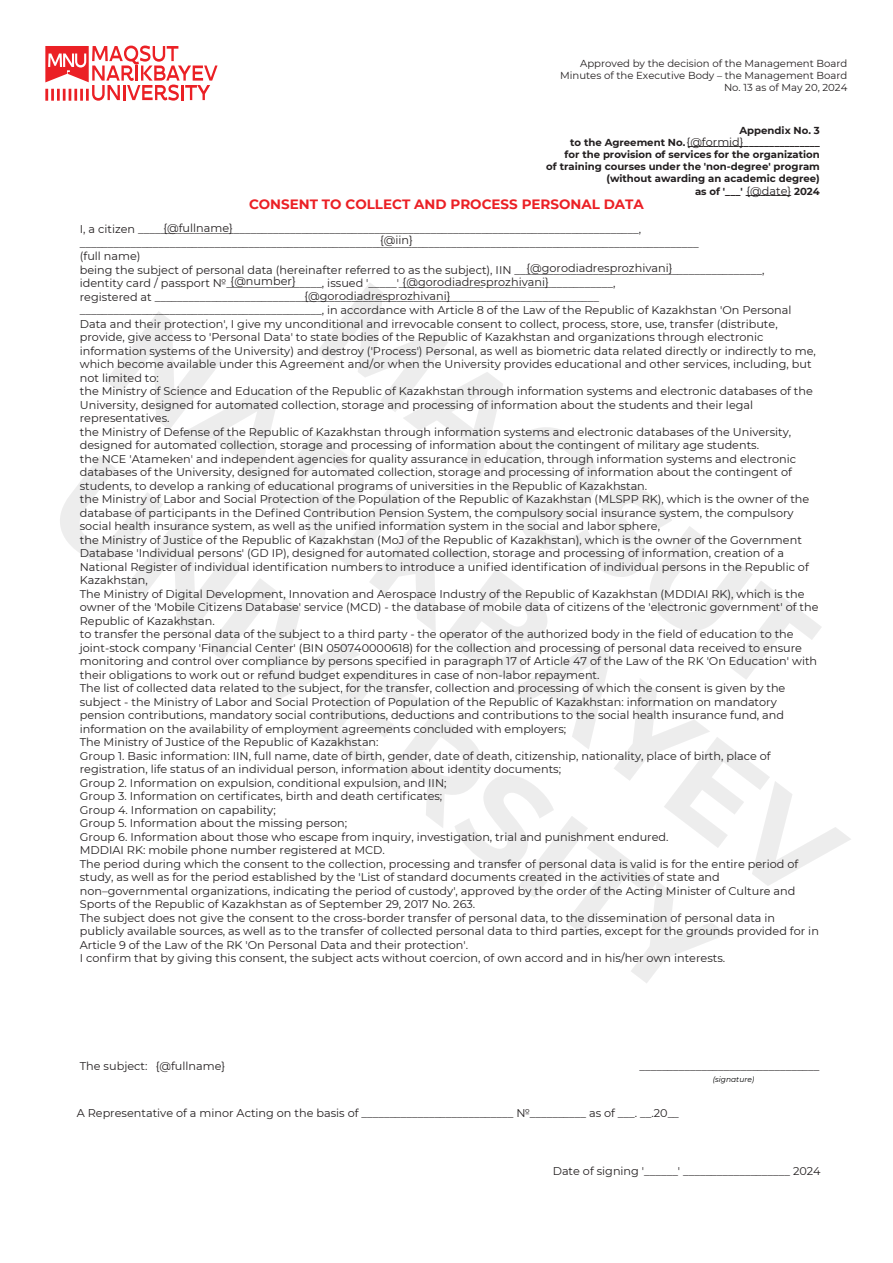
<style>
.page{position:relative;width:893px;height:1263px;background:#fff}
.page>*{position:absolute;margin:0;border:0;box-sizing:border-box;transform-origin:0 0}
.t1{font:700 13.5px "Montserrat";color:#eb2025}
.t2{font:11.25px/13.5px "Montserrat";color:#231f20}
.t3{font:700 10.2px/12.1px "Montserrat";color:#231f20;text-align:right}
.t4{font:10.2px/12.1px "Montserrat";color:#231f20;text-align:right}
.t5{font:italic 7.5px "Montserrat";color:#000001}
</style>
<div class="page">
<svg style="left:60px;top:283px;width:791px;height:700px"></svg>
<svg style="left:45px;top:46px;width:173px;height:55px"></svg>
<p class="t4" style="left:560px;top:57px;width:289px">Approved by the decision of the Management Board<br>Minutes of the Executive Body – the Management Board<br>No. 13 as of May 20, 2024</p>
<p class="t3" style="left:546px;top:124px;width:275px">Appendix No. 3<br>to the Agreement No. __________________________<br>for the provision of services for the organization<br>of training courses under the 'non-degree' program (without awarding an academic degree)<br>as of '___' _________ 2024</p>
<p class="t2" style="left:687px;top:135px;width:59px">{@formid}</p>
<p class="t2" style="left:746px;top:184px;width:46px">{@date}</p>
<p class="t1" style="left:249px;top:195px;width:396px">CONSENT TO COLLECT AND PROCESS PERSONAL DATA</p>
<p class="t2" style="left:80px;top:222px;width:741px">I, a citizen _________________________________________________________________________________________, ______________________________________________________________________________________________________________<br>(full name)<br>being the subject of personal data (hereinafter referred to as the subject), IIN ____________________________________________,<br>identity card / passport №_________________, issued '_____'_______________ _______ _______________,<br>registered at _______________________________________________________________________________ ___________________________________________, in accordance with Article 8 of the Law of the Republic of Kazakhstan 'On Personal Data and their protection', I give my unconditional and irrevocable consent to collect, process, store, use, transfer (distribute, provide, give access to 'Personal Data' to state bodies of the Republic of Kazakhstan and organizations through electronic information systems of the University) and destroy ('Process') Personal, as well as biometric data related directly or indirectly to me, which become available under this Agreement and/or when the University provides educational and other services, including, but not limited to:<br>the Ministry of Science and Education of the Republic of Kazakhstan through information systems and electronic databases of the University, designed for automated collection, storage and processing of information about the students and their legal representatives.<br>the Ministry of Defense of the Republic of Kazakhstan through information systems and electronic databases of the University, designed for automated collection, storage and processing of information about the contingent of military age students.<br>the NCE 'Atameken' and independent agencies for quality assurance in education, through information systems and electronic databases of the University, designed for automated collection, storage and processing of information about the contingent of students, to develop a ranking of educational programs of universities in the Republic of Kazakhstan.<br>the Ministry of Labor and Social Protection of the Population of the Republic of Kazakhstan (MLSPP RK), which is the owner of the database of participants in the Defined Contribution Pension System, the compulsory social insurance system, the compulsory social health insurance system, as well as the unified information system in the social and labor sphere,<br>the Ministry of Justice of the Republic of Kazakhstan (MoJ of the Republic of Kazakhstan), which is the owner of the Government Database 'Individual persons' (GD IP), designed for automated collection, storage and processing of information, creation of a National Register of individual identification numbers to introduce a unified identification of individual persons in the Republic of Kazakhstan,<br>The Ministry of Digital Development, Innovation and Aerospace Industry of the Republic of Kazakhstan (MDDIAI RK), which is the owner of the 'Mobile Citizens Database' service (MCD) - the database of mobile data of citizens of the 'electronic government' of the Republic of Kazakhstan.<br>to transfer the personal data of the subject to a third party - the operator of the authorized body in the field of education to the joint-stock company 'Financial Center' (BIN 050740000618) for the collection and processing of personal data received to ensure monitoring and control over compliance by persons specified in paragraph 17 of Article 47 of the Law of the RK 'On Education' with their obligations to work out or refund budget expenditures in case of non-labor repayment.<br>The list of collected data related to the subject, for the transfer, collection and processing of which the consent is given by the subject - the Ministry of Labor and Social Protection of Population of the Republic of Kazakhstan: information on mandatory pension contributions, mandatory social contributions, deductions and contributions to the social health insurance fund, and information on the availability of employment agreements concluded with employers;<br>The Ministry of Justice of the Republic of Kazakhstan:<br>Group 1. Basic information: IIN, full name, date of birth, gender, date of death, citizenship, nationality, place of birth, place of registration, life status of an individual person, information about identity documents;<br>Group 2. Information on expulsion, conditional expulsion, and IIN;<br>Group 3. Information on certificates, birth and death certificates;<br>Group 4. Information on capability;<br>Group 5. Information about the missing person;<br>Group 6. Information about those who escape from inquiry, investigation, trial and punishment endured.<br>MDDIAI RK: mobile phone number registered at MCD.<br>The period during which the consent to the collection, processing and transfer of personal data is valid is for the entire period of study, as well as for the period established by the 'List of standard documents created in the activities of state and non–governmental organizations, indicating the period of custody', approved by the order of the Acting Minister of Culture and Sports of the Republic of Kazakhstan as of September 29, 2017 No. 263.<br>The subject does not give the consent to the cross-border transfer of personal data, to the dissemination of personal data in publicly available sources, as well as to the transfer of collected personal data to third parties, except for the grounds provided for in Article 9 of the Law of the RK 'On Personal Data and their protection'.<br>I confirm that by giving this consent, the subject acts without coercion, of own accord and in his/her own interests.</p>
<p class="t2" style="left:163px;top:221px;width:71px">{@fullname}</p>
<p class="t2" style="left:380px;top:233px;width:34px">{@iin}</p>
<p class="t2" style="left:526px;top:261px;width:148px">{@gorodiadresprozhivani}</p>
<p class="t2" style="left:403px;top:275px;width:148px">{@gorodiadresprozhivani}</p>
<p class="t2" style="left:304px;top:289px;width:148px">{@gorodiadresprozhivani}</p>
<p class="t2" style="left:231px;top:274px;width:67px">{@number}</p>
<p class="t2" style="left:156px;top:1059px;width:71px">{@fullname}</p>
<p class="t2" style="left:80px;top:1059px;width:69px">The subject:</p>
<p class="t2" style="left:77px;top:1105px;width:604px">A Representative of a minor Acting on the basis of ___________________________ №__________ as of ___. __.20__</p>
<p class="t2" style="left:639px;top:1059px;width:181px">________________________________</p>
<p class="t5" style="left:713px;top:1074px;width:43px">(signature)</p>
<p class="t2" style="left:553px;top:1164px;width:269px">Date of signing '______' ___________________ 2024</p>
</div>
